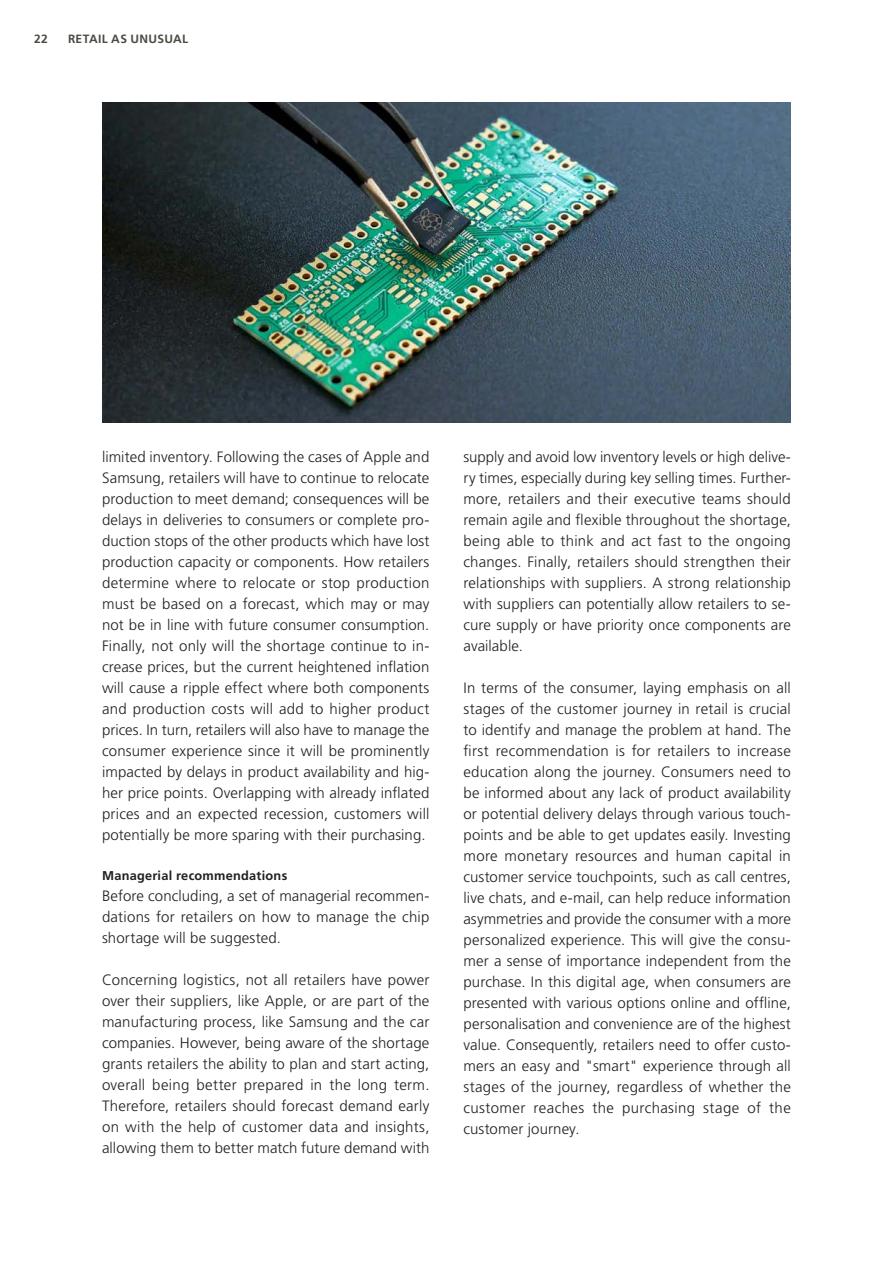
<style>
.page{position:relative;width:893px;height:1263px;background:#fff}
.page>*{position:absolute;margin:0;border:0;box-sizing:border-box;transform-origin:0 0}
.Svart_Brödtext_utan{font:300 15px/21px "Frutiger LT Std";letter-spacing:.01em;color:#231f20;text-align:justify}
.Underrubrik_2{font:700 12.75px "Frutiger LT Std";letter-spacing:.02em;color:#231f20}
.t1{font:700 12px "Frutiger LT Std";letter-spacing:.03em;color:#4c4b43}
</style>
<div class="page">
<img style="left:102px;top:102px;width:689px;height:320px">
<p class="t1" style="left:34px;top:32px;width:15px">22</p>
<p class="t1" style="left:68px;top:32px;width:122px">RETAIL AS UNUSUAL</p>
<p class="Svart_Brödtext_utan" style="left:102px;top:447px;width:329px">limited inventory. Following the cases of Apple and Samsung, retailers will have to continue to relocate production to meet demand; consequences will be delays in deliveries to consumers or complete pro&shy;duction stops of the other products which have lost production capacity or components. How retailers determine where to relocate or stop production must be based on a forecast, which may or may not be in line with future consumer consumption.<br>Finally, not only will the shortage continue to in&shy;crease prices, but the current heightened inflation will cause a ripple effect where both components and production costs will add to higher product prices. In turn, retailers will also have to manage the consumer experience since it will be prominently impacted by delays in product availability and hig&shy;her price points. Overlapping with already inflated prices and an expected recession, customers will potentially be more sparing with their purchasing.</p>
<p class="Underrubrik_2" style="left:102px;top:868px;width:187px">Managerial recommendations</p>
<p class="Svart_Brödtext_utan" style="left:102px;top:885px;width:329px">Before concluding, a set of managerial recommen&shy;dations for retailers on how to manage the chip shortage will be suggested.</p>
<p class="Svart_Brödtext_utan" style="left:102px;top:969px;width:329px">Concerning logistics, not all retailers have power over their suppliers, like Apple, or are part of the manufacturing process, like Samsung and the car companies. However, being aware of the shortage grants retailers the ability to plan and start acting, overall being better prepared in the long term.<br>Therefore, retailers should forecast demand early on with the help of customer data and insights, allowing them to better match future demand with</p>
<p class="Svart_Brödtext_utan" style="left:463px;top:447px;width:329px">supply and avoid low inventory levels or high delive&shy;ry times, especially during key selling times. Further&shy;more, retailers and their executive teams should remain agile and flexible throughout the shortage, being able to think and act fast to the ongoing changes. Finally, retailers should strengthen their relationships with suppliers. A strong relationship with suppliers can potentially allow retailers to se&shy;cure supply or have priority once components are available.</p>
<p class="Svart_Brödtext_utan" style="left:463px;top:678px;width:329px">In terms of the consumer, laying emphasis on all stages of the customer journey in retail is crucial to identify and manage the problem at hand. The first recommendation is for retailers to increase education along the journey. Consumers need to be informed about any lack of product availability or potential delivery delays through various touch&shy;points and be able to get updates easily. Investing more monetary resources and human capital in customer service touchpoints, such as call centres, live chats, and e-mail, can help reduce information asymmetries and provide the consumer with a more personalized experience. This will give the consu&shy;mer a sense of importance independent from the purchase. In this digital age, when consumers are presented with various options online and offline, personalisation and convenience are of the highest value. Consequently, retailers need to offer custo&shy;mers an easy and "smart" experience through all stages of the journey, regardless of whether the customer reaches the purchasing stage of the customer journey.</p>
</div>
